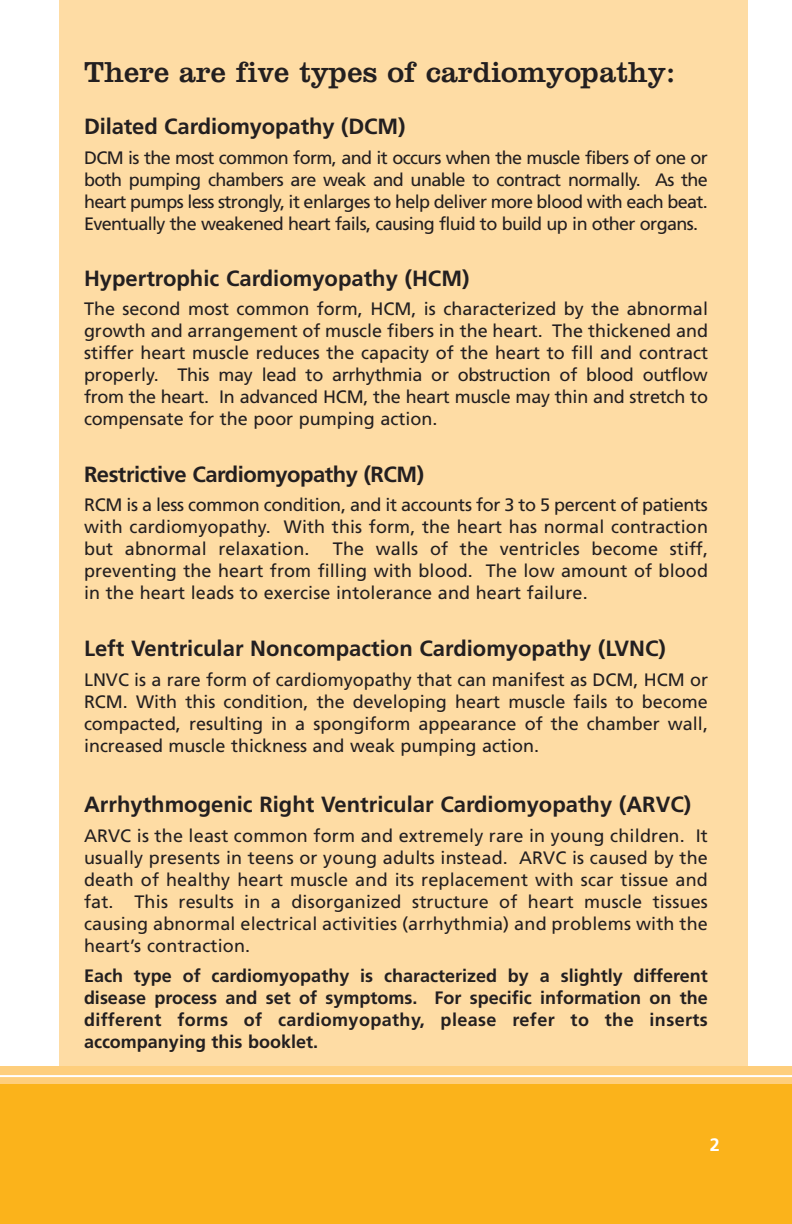
<style>
.page{position:relative;width:792px;height:1224px;background:#fff}
.page>*{position:absolute;margin:0;border:0;box-sizing:border-box;transform-origin:0 0}
.t1{font:30px "Clarendon LT Std";color:#231f20}
.t2{font:700 22px "Frutiger";color:#231f20}
.t3{font:700 22px "Frutiger";letter-spacing:-.02em;color:#231f20}
.t4{font:18px/22px "Frutiger";letter-spacing:.005em;color:#231f20;text-align:justify}
.t5{font:700 18px/22px "Frutiger";color:#231f20;text-align:justify}
.t6{font:700 18px "Frutiger";color:#fff}
</style>
<div class="page">
<div style="left:59px;top:0;width:688px;height:1224px;background:#fedca4"></div>
<div style="left:0;top:1066px;width:792px;height:158px;background:#fece7c"></div>
<div style="left:0;top:1085px;width:792px;height:139px;background:#fbb31b"></div>
<hr style="left:0;top:1075px;width:792px;height:2px;background:#fff">
<p class="t1" style="left:84px;top:60px;width:593px">There are five types of cardiomyopathy:</p>
<p class="t2" style="left:84px;top:118px;width:323px">Dilated Cardiomyopathy (DCM)</p>
<p class="t4" style="left:84px;top:148px;width:625px">DCM is the most common form, and it occurs when the muscle fibers of one or both pumping chambers are weak and unable to contract normally. As the heart pumps less strongly, it enlarges to help deliver more blood with each beat.<br>Eventually the weakened heart fails, causing fluid to build up in other organs.</p>
<p class="t2" style="left:84px;top:270px;width:387px">Hypertrophic Cardiomyopathy (HCM)</p>
<p class="t4" style="left:84px;top:300px;width:626px">The second most common form, HCM, is characterized by the abnormal growth and arrangement of muscle fibers in the heart. The thickened and stiffer heart muscle reduces the capacity of the heart to fill and contract properly. This may lead to arrhythmia or obstruction of blood outflow from the heart. In advanced HCM, the heart muscle may thin and stretch to compensate for the poor pumping action.</p>
<p class="t3" style="left:84px;top:466px;width:342px">Restrictive Cardiomyopathy (RCM)</p>
<p class="t4" style="left:84px;top:495px;width:626px">RCM is a less common condition, and it accounts for 3 to 5 percent of patients with cardiomyopathy. With this form, the heart has normal contraction but abnormal relaxation.</p>
<p class="t4" style="left:84px;top:539px;width:626px;text-indent:249px">The walls of the ventricles become stiff, preventing the heart from filling with blood. The low amount of blood in the heart leads to exercise intolerance and heart failure.</p>
<p class="t2" style="left:84px;top:640px;width:583px">Left Ventricular Noncompaction Cardiomyopathy (LVNC)</p>
<p class="t4" style="left:84px;top:670px;width:626px">LNVC is a rare form of cardiomyopathy that can manifest as DCM, HCM or RCM. With this condition, the developing heart muscle fails to become compacted, resulting in a spongiform appearance of the chamber wall, increased muscle thickness and weak pumping action.</p>
<p class="t2" style="left:84px;top:796px;width:609px">Arrhythmogenic Right Ventricular Cardiomyopathy (ARVC)</p>
<p class="t4" style="left:84px;top:826px;width:625px">ARVC is the least common form and extremely rare in young children. It usually presents in teens or young adults instead. ARVC is caused by the death of healthy heart muscle and its replacement with scar tissue and fat. This results in a disorganized structure of heart muscle tissues causing abnormal electrical activities (arrhythmia) and problems with the heart’s contraction.</p>
<p class="t5" style="left:84px;top:966px;width:625px">Each type of cardiomyopathy is characterized by a slightly different disease process and set of symptoms. For specific information on the different forms of cardiomyopathy, please refer to the inserts accompanying this booklet.</p>
<p class="t6" style="left:710px;top:1138px;width:12px">2</p>
</div>
